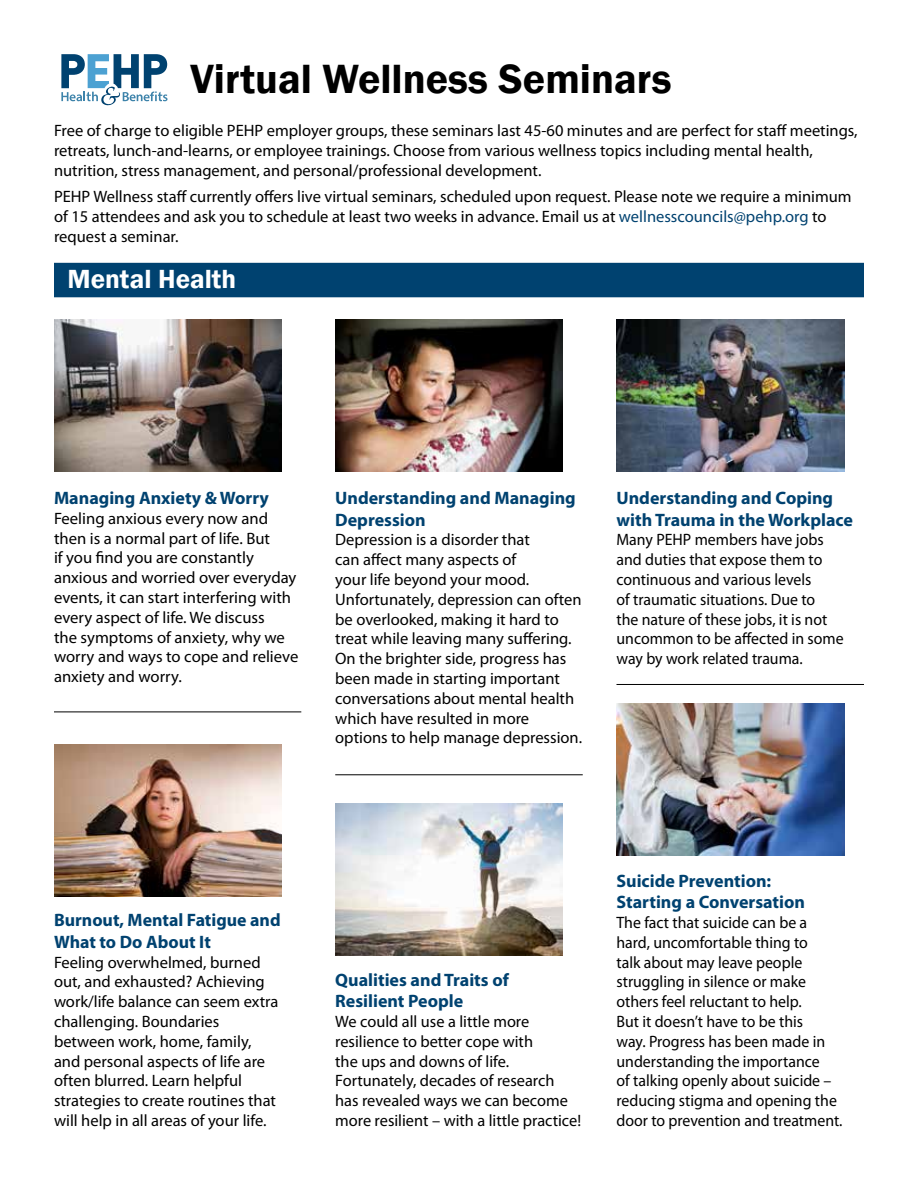
<style>
.page{position:relative;width:918px;height:1188px;background:#fff}
.page>*{position:absolute;margin:0;border:0;box-sizing:border-box;transform-origin:0 0}
.t1{font:600 42px "Franklin Gothic";color:#000}
.t2{font:600 27px "Franklin Gothic";color:#fff}
.t3{font:700 18px/21.6px "Myriad Pro";color:#004270}
.t4{font:16.5px/19.8px "Myriad Pro";color:#000}
.t5{font:16.5px/19.8px "Myriad Pro";color:#000;scale:.96 1}
.s1{color:#004270}
</style>
<div class="page">
<svg style="left:61px;top:54px;width:107px;height:51px"></svg>
<div style="left:54px;top:263px;width:810px;height:34px;background:#004270"></div>
<img style="left:616px;top:704px;width:228px;height:152px">
<img style="left:54px;top:744px;width:228px;height:152px">
<img style="left:616px;top:320px;width:228px;height:152px">
<img style="left:335px;top:804px;width:228px;height:152px">
<img style="left:54px;top:320px;width:228px;height:152px">
<img style="left:335px;top:320px;width:228px;height:152px">
<hr style="left:54px;top:712px;width:247px;height:1px;background:#000">
<hr style="left:335px;top:774px;width:248px;height:1px;background:#000">
<hr style="left:616px;top:684px;width:248px;height:1px;background:#000">
<h1 class="t1" style="left:191px;top:53px;width:483px">Virtual Wellness Seminars</h1>
<p class="t4" style="left:54px;top:120px;width:805px">Free of charge to eligible PEHP employer groups, these seminars last 45-60 minutes and are perfect for staff meetings, retreats, lunch-and-learns, or employee trainings. Choose from various wellness topics including mental health, nutrition, stress management, and personal/professional development.</p>
<p class="t4" style="left:54px;top:187px;width:799px">PEHP Wellness staff currently offers live virtual seminars, scheduled upon request. Please note we require a minimum of 15 attendees and ask you to schedule at least two weeks in advance. Email us at <span class="s1">wellnesscouncils@pehp.org</span> to request a seminar.</p>
<h2 class="t2" style="left:68px;top:263px;width:170px">Mental Health</h2>
<p class="t3" style="left:54px;top:487px;width:216px">Managing Anxiety &amp; Worry</p>
<p class="t4" style="left:54px;top:508px;width:246px">Feeling anxious every now and then is a normal part of life. But<br>if you find you are constantly anxious and worried over everyday events, it can start interfering with every aspect of life. We discuss<br>the symptoms of anxiety, why we worry and ways to cope and relieve anxiety and worry.</p>
<p class="t3" style="left:335px;top:487px;width:242px">Understanding and Managing<br>Depression</p>
<p class="t4" style="left:335px;top:530px;width:248px">Depression is a disorder that<br>can affect many aspects of<br>your life beyond your mood.<br>Unfortunately, depression can often be overlooked, making it hard to treat while leaving many suffering.<br>On the brighter side, progress has been made in starting important conversations about mental health which have resulted in more options to help manage depression.</p>
<p class="t3" style="left:616px;top:487px;width:238px">Understanding and Coping with Trauma in the Workplace</p>
<p class="t5" style="left:616px;top:530px;width:238px">Many PEHP members have jobs and duties that expose them to continuous and various levels<br>of traumatic situations. Due to<br>the nature of these jobs, it is not uncommon to be affected in some way by work related trauma.</p>
<p class="t3" style="left:54px;top:909px;width:228px">Burnout, Mental Fatigue and<br>What to Do About It</p>
<p class="t4" style="left:54px;top:952px;width:226px">Feeling overwhelmed, burned out, and exhausted? Achieving work/life balance can seem extra challenging. Boundaries between work, home, family, and personal aspects of life are often blurred. Learn helpful strategies to create routines that will help in all areas of your life.</p>
<p class="t3" style="left:335px;top:968px;width:175px">Qualities and Traits of<br>Resilient People</p>
<p class="t4" style="left:335px;top:1011px;width:247px">We could all use a little more resilience to better cope with<br>the ups and downs of life.<br>Fortunately, decades of research has revealed ways we can become more resilient – with a little practice!</p>
<p class="t3" style="left:616px;top:869px;width:190px">Suicide Prevention:<br>Starting a Conversation</p>
<p class="t5" style="left:616px;top:912px;width:237px">The fact that suicide can be a hard, uncomfortable thing to<br>talk about may leave people struggling in silence or make others feel reluctant to help.<br>But it doesn’t have to be this<br>way. Progress has been made in understanding the importance<br>of talking openly about suicide – reducing stigma and opening the door to prevention and treatment.</p>
</div>
